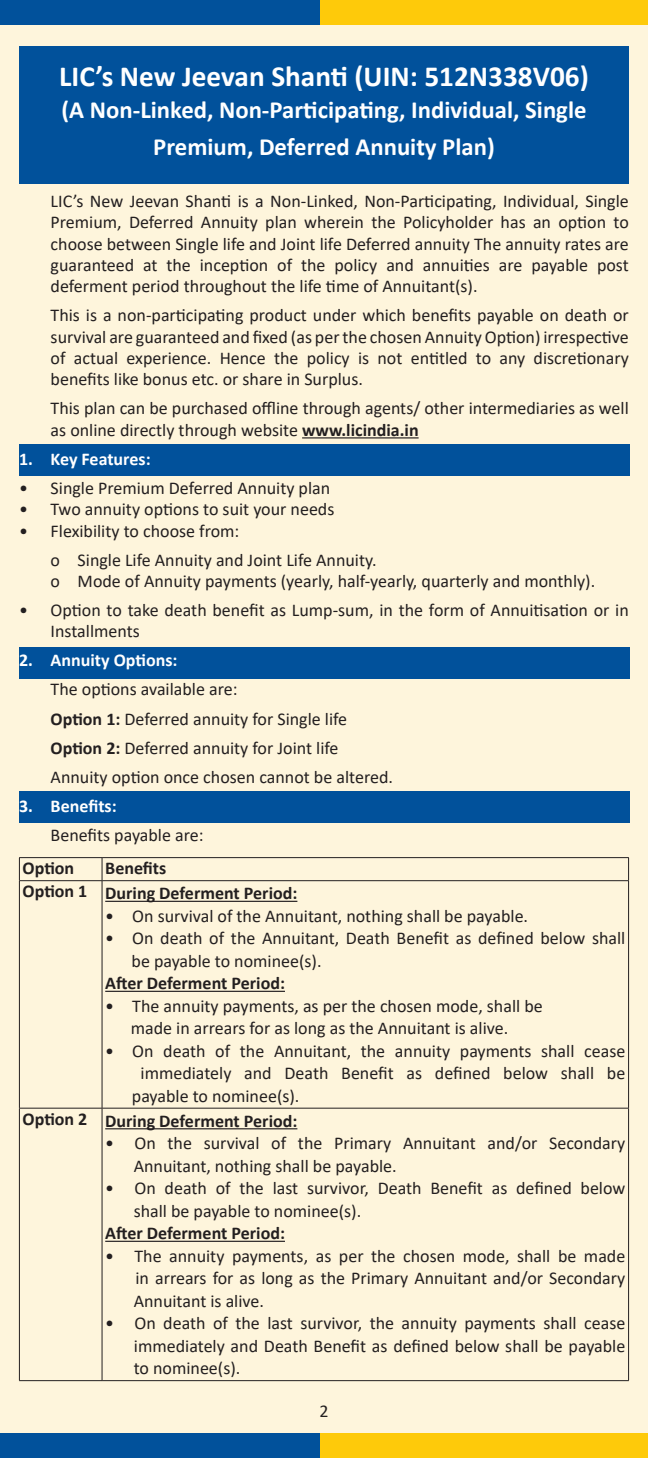
<style>
.page{position:relative;width:648px;height:1458px;background:#fef5dc}
.page>*{position:absolute;margin:0;border:0;box-sizing:border-box;transform-origin:0 0}
.t1{font:700 29.25px "Calibri";color:#fff}
.t2{font:700 24.75px/37.8px "Calibri";color:#fff;text-align:center}
.t3{font:18px/21.4px "Calibri";color:#231f20}
.t4{font:700 18px/25px "Calibri";color:#231f20}
.t5{font:700 18px "Calibri";color:#fff}
.s1{font-weight:700}
</style>
<div class="page">
<div style="left:0;top:0;width:321px;height:25px;background:#01519b"></div>
<div style="left:321px;top:0;width:327px;height:25px;background:#feca0a"></div>
<div style="left:0;top:1433px;width:321px;height:25px;background:#01519b"></div>
<div style="left:321px;top:1433px;width:327px;height:25px;background:#feca0a"></div>
<div style="left:19px;top:444px;width:610px;height:31px;background:#01519b"></div>
<div style="left:19px;top:647px;width:610px;height:32px;background:#01519b"></div>
<div style="left:19px;top:792px;width:610px;height:31px;background:#01519b"></div>
<div style="left:19px;top:47px;width:610px;height:137px;background:#01519b"></div>
<hr style="left:302px;top:437px;width:117px;height:2px;background:#231f20">
<hr style="left:19px;top:857px;width:83px;height:1px;background:#231f20">
<svg style="left:19px;top:858px;width:1px;height:22px"></svg>
<hr style="left:102px;top:857px;width:527px;height:1px;background:#231f20">
<svg style="left:102px;top:858px;width:1px;height:22px"></svg>
<svg style="left:628px;top:858px;width:1px;height:22px"></svg>
<hr style="left:19px;top:880px;width:83px;height:1px;background:#231f20">
<hr style="left:19px;top:881px;width:1px;height:227px;background:#231f20">
<hr style="left:102px;top:880px;width:527px;height:1px;background:#231f20">
<hr style="left:102px;top:881px;width:1px;height:227px;background:#231f20">
<hr style="left:628px;top:881px;width:1px;height:227px;background:#231f20">
<hr style="left:19px;top:1108px;width:83px;height:1px;background:#231f20">
<hr style="left:19px;top:1108px;width:1px;height:272px;background:#231f20">
<hr style="left:102px;top:1108px;width:527px;height:1px;background:#231f20">
<hr style="left:102px;top:1108px;width:1px;height:272px;background:#231f20">
<hr style="left:628px;top:1108px;width:1px;height:272px;background:#231f20">
<hr style="left:19px;top:1380px;width:83px;height:1px;background:#231f20">
<hr style="left:102px;top:1380px;width:527px;height:1px;background:#231f20">
<hr style="left:105px;top:901px;width:192px;height:1px;background:#231f20">
<hr style="left:105px;top:991px;width:180px;height:1px;background:#231f20">
<hr style="left:105px;top:1128px;width:192px;height:1px;background:#231f20">
<hr style="left:105px;top:1241px;width:180px;height:1px;background:#231f20">
<h1 class="t1" style="left:59px;top:56px;width:531px">LIC’s New Jeevan Shanti (UIN: 512N338V06)</h1>
<h2 class="t2" style="left:62px;top:90px;width:527px">(A Non-Linked, Non-Participating, Individual, Single<br>Premium, Deferred Annuity Plan)</h2>
<p class="t3" style="left:51px;top:190px;width:580px;text-align:justify">LIC’s New Jeevan Shanti is a Non-Linked, Non-Participating, Individual, Single Premium, Deferred Annuity plan wherein the Policyholder has an option to choose between Single life and Joint life Deferred annuity The annuity rates are guaranteed at the inception of the policy and annuities are payable post deferment period throughout the life time of Annuitant(s).</p>
<p class="t3" style="left:51px;top:304px;width:580px;text-align:justify">This is a non-participating product under which benefits payable on death or survival are guaranteed and fixed (as per the chosen Annuity Option) irrespective of actual experience. Hence the policy is not entitled to any discretionary benefits like bonus etc. or share in Surplus.</p>
<p class="t3" style="left:51px;top:397px;width:580px">This plan can be purchased offline through agents/ other intermediaries as well as online directly through website <span class="s1">www.licindia.in</span></p>
<p class="t5" style="left:19px;top:446px;width:133px">1. Key Features:</p>
<p class="t3" style="left:19px;top:477px;width:313px">• Single Premium Deferred Annuity plan</p>
<p class="t3" style="left:19px;top:498px;width:317px">• Two annuity options to suit your needs</p>
<p class="t3" style="left:51px;top:516px;width:327px;line-height:29px;text-indent:-32px">• Flexibility to choose from:<br>o Single Life Annuity and Joint Life Annuity.</p>
<p class="t3" style="left:51px;top:570px;width:546px">o Mode of Annuity payments (yearly, half-yearly, quarterly and monthly).</p>
<p class="t3" style="left:51px;top:599px;width:580px;text-indent:-32px">• Option to take death benefit as Lump-sum, in the form of Annuitisation or in<br>Installments</p>
<p class="t5" style="left:19px;top:648px;width:160px">2. Annuity Options:</p>
<p class="t3" style="left:51px;top:675px;width:344px;line-height:29px">The options available are:<br><span class="s1">Option 1:</span> Deferred annuity for Single life <span class="s1">Option 2:</span> Deferred annuity for Joint life Annuity option once chosen cannot be altered.</p>
<p class="t5" style="left:19px;top:793px;width:99px">3. Benefits:</p>
<p class="t3" style="left:51px;top:824px;width:154px">Benefits payable are:</p>
<p class="t4" style="left:23px;top:856px;width:53px">Option</p>
<p class="t4" style="left:23px;top:856px;width:276px;text-indent:83px">Benefits<br>Option 1 During Deferment Period:</p>
<p class="t3" style="left:105px;top:905px;width:424px">• On survival of the Annuitant, nothing shall be payable.</p>
<p class="t3" style="left:132px;top:927px;width:495px;line-height:22.5px;text-indent:-26px">• On death of the Annuitant, Death Benefit as defined below shall be payable to nominee(s).</p>
<p class="t4" style="left:105px;top:971px;width:181px">After Deferment Period:</p>
<p class="t3" style="left:105px;top:994px;width:439px;line-height:22.5px;text-align:center">• The annuity payments, as per the chosen mode, shall be made in arrears for as long as the Annuitant is alive.</p>
<p class="t3" style="left:105px;top:1040px;width:522px">• On death of the Annuitant, the annuity payments shall cease</p>
<p class="t3" style="left:141px;top:1062px;width:486px">immediately and Death Benefit as defined below shall be</p>
<p class="t3" style="left:132px;top:1085px;width:169px">payable to nominee(s).</p>
<p class="t4" style="left:23px;top:1108px;width:276px">Option 2 During Deferment Period:</p>
<p class="t3" style="left:134px;top:1132px;width:493px;line-height:22.5px;text-indent:-28px">• On the survival of the Primary Annuitant and/or Secondary<br>Annuitant, nothing shall be payable.</p>
<p class="t3" style="left:134px;top:1177px;width:493px;line-height:22.5px;text-indent:-28px">• On death of the last survivor, Death Benefit as defined below shall be payable to nominee(s).</p>
<p class="t4" style="left:105px;top:1221px;width:181px">After Deferment Period:</p>
<p class="t3" style="left:134px;top:1244px;width:493px;line-height:22.5px;text-align:justify;text-indent:-28px">• The annuity payments, as per the chosen mode, shall be made in arrears for as long as the Primary Annuitant and/or Secondary Annuitant is alive.</p>
<p class="t3" style="left:134px;top:1312px;width:493px;line-height:22.5px;text-align:justify;text-indent:-28px">• On death of the last survivor, the annuity payments shall cease immediately and Death Benefit as defined below shall be payable to nominee(s).</p>
<p class="t3" style="left:319px;top:1399px;width:11px">2</p>
</div>
